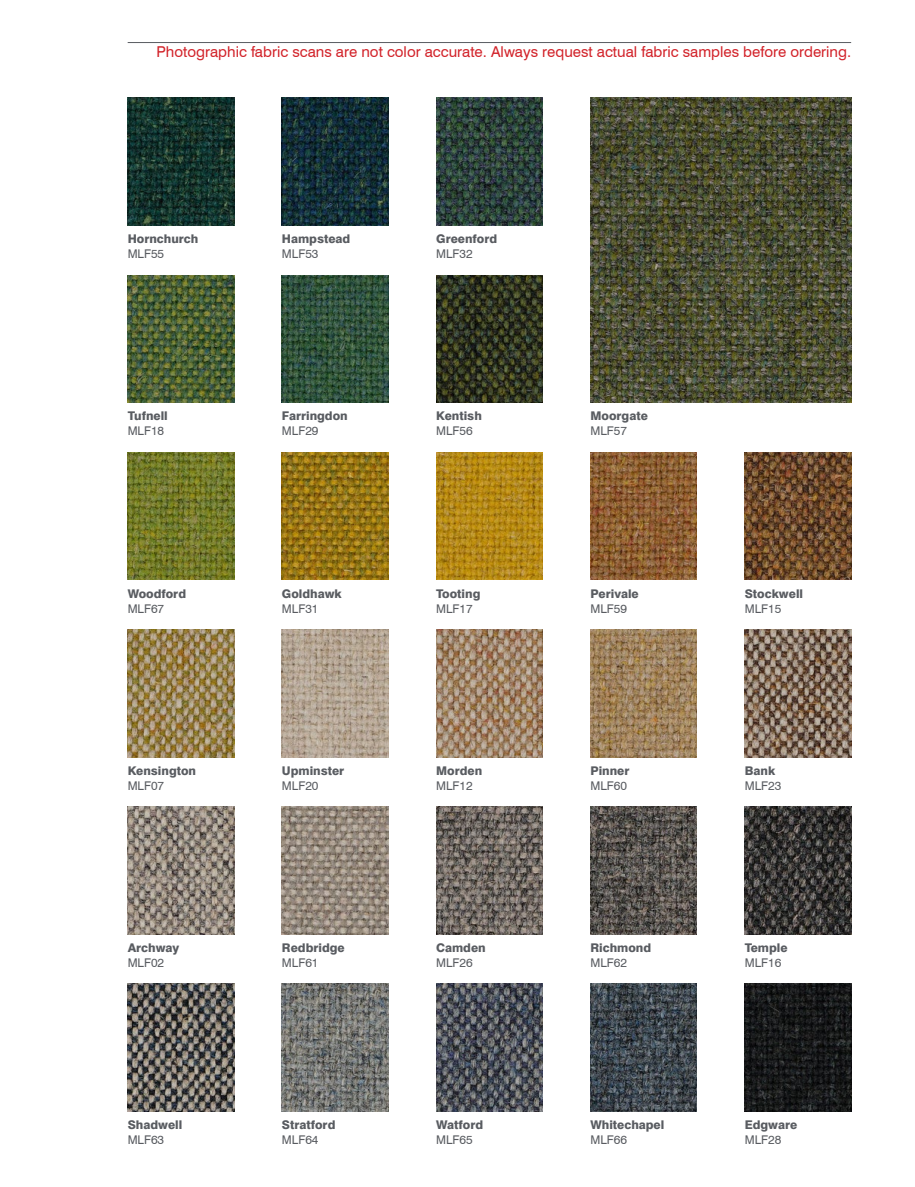
<style>
.page{position:relative;width:915px;height:1187px;background:#fff}
.page>*{position:absolute;margin:0;border:0;box-sizing:border-box;transform-origin:0 0}
.t1{font:15px "Swiss 721 BT";color:#d2232a}
.t2{font:800 12px "Swiss 721 BT";color:#595c61}
.t3{font:12px "Swiss 721 BT";color:#595c61}
</style>
<div class="page">
<hr style="left:128px;top:42px;width:722px;height:1px;background:#595c61">
<img style="left:128px;top:98px;width:106px;height:127px">
<img style="left:282px;top:98px;width:106px;height:127px">
<img style="left:436px;top:98px;width:106px;height:127px">
<img style="left:590px;top:98px;width:260px;height:304px">
<img style="left:128px;top:275px;width:106px;height:127px">
<img style="left:282px;top:275px;width:106px;height:127px">
<img style="left:436px;top:275px;width:106px;height:127px">
<img style="left:128px;top:452px;width:106px;height:128px">
<img style="left:282px;top:452px;width:106px;height:128px">
<img style="left:436px;top:452px;width:106px;height:128px">
<img style="left:590px;top:452px;width:106px;height:128px">
<img style="left:744px;top:452px;width:106px;height:128px">
<img style="left:128px;top:629px;width:106px;height:128px">
<img style="left:282px;top:629px;width:106px;height:128px">
<img style="left:436px;top:629px;width:106px;height:128px">
<img style="left:590px;top:629px;width:106px;height:128px">
<img style="left:744px;top:629px;width:106px;height:128px">
<img style="left:128px;top:806px;width:106px;height:128px">
<img style="left:282px;top:806px;width:106px;height:128px">
<img style="left:436px;top:806px;width:106px;height:128px">
<img style="left:590px;top:806px;width:106px;height:128px">
<img style="left:744px;top:806px;width:106px;height:128px">
<img style="left:128px;top:983px;width:106px;height:128px">
<img style="left:282px;top:983px;width:106px;height:128px">
<img style="left:436px;top:983px;width:106px;height:128px">
<img style="left:590px;top:983px;width:106px;height:128px">
<img style="left:744px;top:983px;width:106px;height:128px">
<p class="t1" style="left:156px;top:43px;width:696px">Photographic fabric scans are not color accurate. Always request actual fabric samples before ordering.</p>
<p class="t2" style="left:128px;top:231px;width:72px">Hornchurch</p>
<p class="t3" style="left:128px;top:246px;width:38px">MLF55</p>
<p class="t2" style="left:282px;top:231px;width:70px">Hampstead</p>
<p class="t3" style="left:282px;top:246px;width:38px">MLF53</p>
<p class="t2" style="left:436px;top:231px;width:62px">Greenford</p>
<p class="t3" style="left:436px;top:246px;width:38px">MLF32</p>
<p class="t2" style="left:128px;top:409px;width:42px">Tufnell</p>
<p class="t3" style="left:128px;top:424px;width:38px">MLF18</p>
<p class="t2" style="left:282px;top:409px;width:67px">Farringdon</p>
<p class="t3" style="left:282px;top:424px;width:38px">MLF29</p>
<p class="t2" style="left:436px;top:409px;width:47px">Kentish</p>
<p class="t3" style="left:436px;top:424px;width:38px">MLF56</p>
<p class="t2" style="left:590px;top:409px;width:59px">Moorgate</p>
<p class="t3" style="left:590px;top:424px;width:38px">MLF57</p>
<p class="t2" style="left:128px;top:586px;width:60px">Woodford</p>
<p class="t3" style="left:128px;top:601px;width:38px">MLF67</p>
<p class="t2" style="left:282px;top:586px;width:61px">Goldhawk</p>
<p class="t3" style="left:282px;top:601px;width:38px">MLF31</p>
<p class="t2" style="left:436px;top:586px;width:46px">Tooting</p>
<p class="t3" style="left:436px;top:601px;width:38px">MLF17</p>
<p class="t2" style="left:590px;top:586px;width:50px">Perivale</p>
<p class="t3" style="left:590px;top:601px;width:38px">MLF59</p>
<p class="t2" style="left:744px;top:586px;width:60px">Stockwell</p>
<p class="t3" style="left:744px;top:601px;width:38px">MLF15</p>
<p class="t2" style="left:128px;top:763px;width:70px">Kensington</p>
<p class="t3" style="left:128px;top:778px;width:38px">MLF07</p>
<p class="t2" style="left:282px;top:763px;width:64px">Upminster</p>
<p class="t3" style="left:282px;top:778px;width:38px">MLF20</p>
<p class="t2" style="left:436px;top:763px;width:48px">Morden</p>
<p class="t3" style="left:436px;top:778px;width:38px">MLF12</p>
<p class="t2" style="left:590px;top:763px;width:41px">Pinner</p>
<p class="t3" style="left:590px;top:778px;width:38px">MLF60</p>
<p class="t2" style="left:744px;top:763px;width:32px">Bank</p>
<p class="t3" style="left:744px;top:778px;width:38px">MLF23</p>
<p class="t2" style="left:128px;top:940px;width:53px">Archway</p>
<p class="t3" style="left:128px;top:955px;width:38px">MLF02</p>
<p class="t2" style="left:282px;top:940px;width:64px">Redbridge</p>
<p class="t3" style="left:282px;top:955px;width:38px">MLF61</p>
<p class="t2" style="left:436px;top:940px;width:51px">Camden</p>
<p class="t3" style="left:436px;top:955px;width:38px">MLF26</p>
<p class="t2" style="left:590px;top:940px;width:62px">Richmond</p>
<p class="t3" style="left:590px;top:955px;width:38px">MLF62</p>
<p class="t2" style="left:744px;top:940px;width:44px">Temple</p>
<p class="t3" style="left:744px;top:955px;width:38px">MLF16</p>
<p class="t2" style="left:128px;top:1117px;width:56px">Shadwell</p>
<p class="t3" style="left:128px;top:1132px;width:38px">MLF63</p>
<p class="t2" style="left:282px;top:1117px;width:55px">Stratford</p>
<p class="t3" style="left:282px;top:1132px;width:38px">MLF64</p>
<p class="t2" style="left:436px;top:1117px;width:48px">Watford</p>
<p class="t3" style="left:436px;top:1132px;width:38px">MLF65</p>
<p class="t2" style="left:590px;top:1117px;width:75px">Whitechapel</p>
<p class="t3" style="left:590px;top:1132px;width:38px">MLF66</p>
<p class="t2" style="left:744px;top:1117px;width:54px">Edgware</p>
<p class="t3" style="left:744px;top:1132px;width:38px">MLF28</p>
</div>
